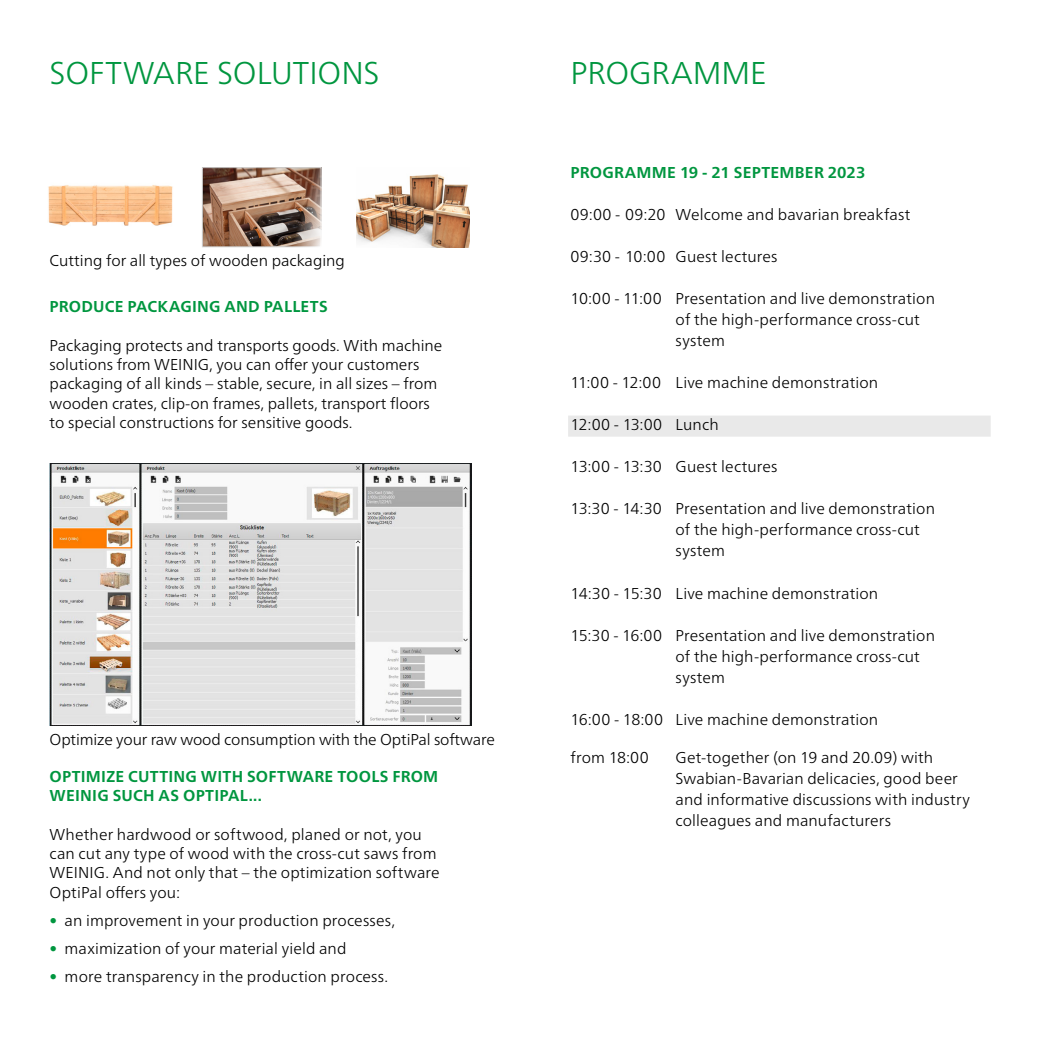
<style>
.page{position:relative;width:1042px;height:1042px;background:#fff}
.page>*{position:absolute;margin:0;border:0;box-sizing:border-box;transform-origin:0 0}
.t1{font:300 31.5px "Frutiger Neue LT Pro";letter-spacing:-.005em;color:#00963f}
.t2{font:300 15.75px/21px "Frutiger Neue LT Pro";letter-spacing:.005em;color:#000}
.t3{font:700 15.75px/19.2px "Frutiger Neue LT Pro";letter-spacing:.015em;color:#00963f}
.s1{color:#00963f}
</style>
<div class="page">
<img style="left:48px;top:185px;width:125px;height:41px">
<img style="left:50px;top:464px;width:421px;height:261px">
<img style="left:204px;top:169px;width:115px;height:76px">
<div style="left:202px;top:167px;width:119px;height:80px;border:1px solid #cfd0d0"></div>
<img style="left:356px;top:174px;width:114px;height:73px">
<div style="left:568px;top:415px;width:422px;height:22px;background:#e9e9e9"></div>
<h1 class="t1" style="left:50px;top:54px;width:331px">SOFTWARE SOLUTIONS</h1>
<p class="t2" style="left:50px;top:250px;width:297px">Cutting for all types of wooden packaging</p>
<p class="t3" style="left:50px;top:297px;width:280px">PRODUCE PACKAGING AND PALLETS</p>
<p class="t2" style="left:50px;top:336px;width:394px;line-height:19.2px">Packaging protects and transports goods. With machine solutions from WEINIG, you can offer your customers packaging of all kinds – stable, secure, in all sizes – from wooden crates, clip-on frames, pallets, transport floors to special constructions for sensitive goods.</p>
<p class="t2" style="left:50px;top:729px;width:447px">Optimize your raw wood consumption with the OptiPal software</p>
<p class="t3" style="left:50px;top:767px;width:390px">OPTIMIZE CUTTING WITH SOFTWARE TOOLS FROM<br>WEINIG SUCH AS OPTIPAL...</p>
<p class="t2" style="left:50px;top:824px;width:392px;line-height:19.2px">Whether hardwood or softwood, planed or not, you can cut any type of wood with the cross-cut saws from WEINIG. And not only that – the optimization software OptiPal offers you:</p>
<p class="t2" style="left:50px;top:909px;width:347px"><span class="s1">•</span> an improvement in your production processes,</p>
<p class="t2" style="left:50px;top:937px;width:298px"><span class="s1">•</span> maximization of your material yield and</p>
<p class="t2" style="left:50px;top:965px;width:340px"><span class="s1">•</span> more transparency in the production process.</p>
<h1 class="t1" style="left:570px;top:54px;width:198px">PROGRAMME</h1>
<p class="t3" style="left:570px;top:163px;width:296px">PROGRAMME 19 - 21 SEPTEMBER 2023</p>
<p class="t2" style="left:570px;top:204px;width:341px">09:00 - 09:20 Welcome and bavarian breakfast</p>
<p class="t2" style="left:570px;top:246px;width:209px">09:30 - 10:00 Guest lectures</p>
<p class="t2" style="left:675px;top:288px;width:261px;text-indent:-105px">10:00 - 11:00 Presentation and live demonstration of the high-performance cross-cut system</p>
<p class="t2" style="left:570px;top:372px;width:309px">11:00 - 12:00 Live machine demonstration</p>
<p class="t2" style="left:570px;top:414px;width:150px">12:00 - 13:00 Lunch</p>
<p class="t2" style="left:570px;top:456px;width:209px">13:00 - 13:30 Guest lectures</p>
<p class="t2" style="left:675px;top:498px;width:261px;text-indent:-105px">13:30 - 14:30 Presentation and live demonstration of the high-performance cross-cut system</p>
<p class="t2" style="left:570px;top:582px;width:309px">14:30 - 15:30 Live machine demonstration</p>
<p class="t2" style="left:675px;top:624px;width:261px;text-indent:-105px">15:30 - 16:00 Presentation and live demonstration of the high-performance cross-cut system</p>
<p class="t2" style="left:570px;top:708px;width:309px">16:00 - 18:00 Live machine demonstration</p>
<p class="t2" style="left:570px;top:747px;width:80px">from 18:00</p>
<p class="t2" style="left:675px;top:747px;width:296px">Get-together (on 19 and 20.09) with Swabian-Bavarian delicacies, good beer and informative discussions with industry colleagues and manufacturers</p>
</div>
